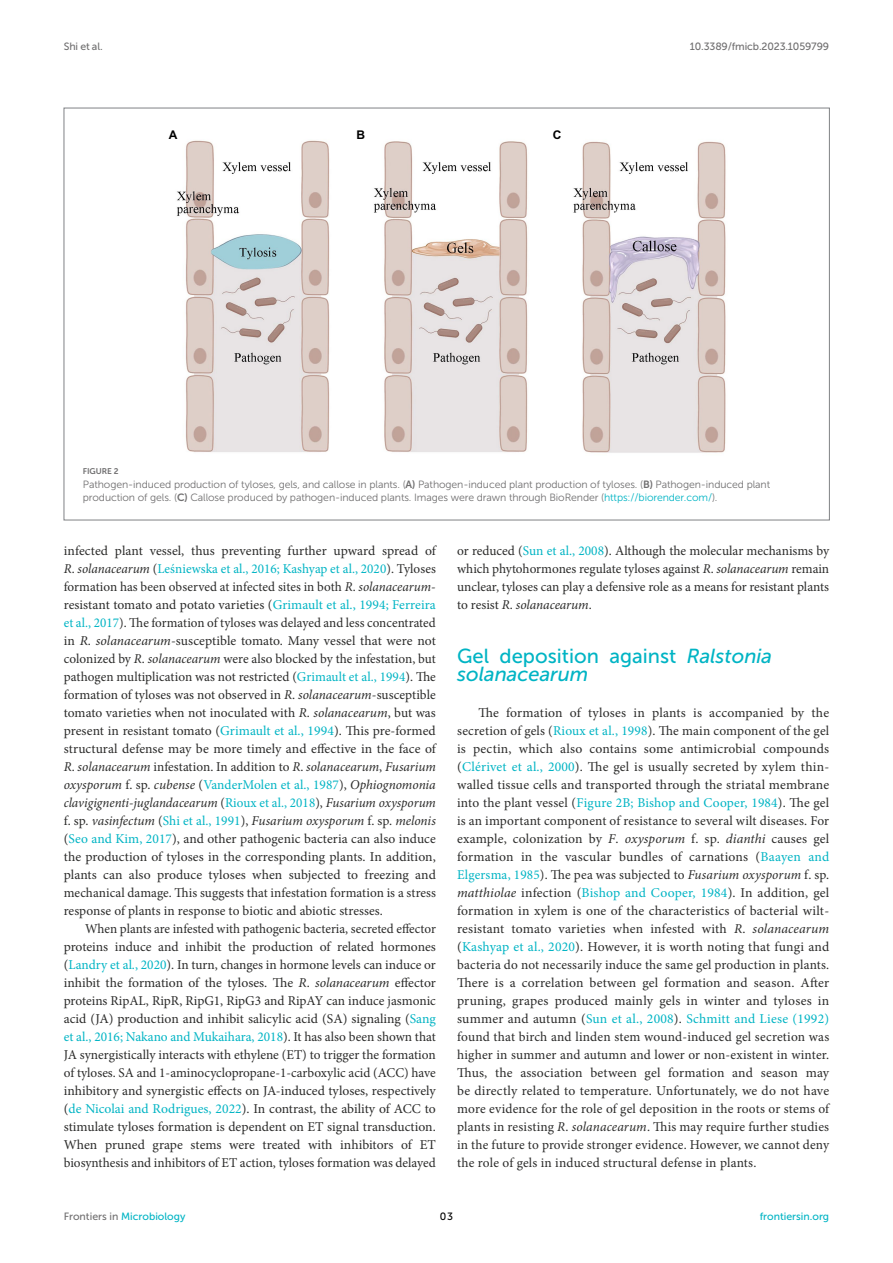
<style>
.page{position:relative;width:893px;height:1263px;background:#fff}
.page>*{position:absolute;margin:0;border:0;box-sizing:border-box;transform-origin:0 0}
.HEAD_1{font:italic 20.25px/18px "Museo Sans 500";color:#00b4c4}
.TEXT_FLUSH{font:13.5px/18px "Minion Pro";letter-spacing:.005em;color:#2b2b2a;text-align:justify}
.TEXT{font:13.5px/18px "Minion Pro";letter-spacing:-.005em;color:#2b2b2a;text-align:justify}
.t1{font:700 12px "Arial";color:#000}
.FIG_LEG{font:10.5px/13.5px "Museo Sans 300";letter-spacing:-.01em;color:#706f70}
.t2{font:10.5px "Museo Sans 500";color:#00b4c4}
.t3{font:10.5px "Museo Sans 500";letter-spacing:-.015em;color:#706f70}
.t4{font:10.5px "Museo Sans 500";color:#000}
.FIG_HD{font:8.25px "Museo Sans 700";letter-spacing:-.01em;color:#706f70}
.s1{font-family:"Museo Sans 700"}
.s2{color:#00b4c4}
.s3{font-style:italic}
.s4{font-style:normal}
.s5{color:#706f70}
</style>
<div class="page">
<img style="left:177px;top:140px;width:549px;height:313px">
<p class="t3" style="left:64px;top:41px;width:40px">Shi et al.</p>
<p class="t3" style="left:690px;top:41px;width:141px">10.3389/fmicb.2023.1059799</p>
<p class="t1" style="left:169px;top:127px;width:10px">A</p>
<p class="t1" style="left:357px;top:127px;width:10px">B</p>
<p class="t1" style="left:553px;top:127px;width:10px">C</p>
<p class="FIG_HD" style="left:83px;top:467px;width:37px">FIGURE 2</p>
<p class="FIG_LEG" style="left:83px;top:477px;width:689px">Pathogen-induced production of tyloses, gels, and callose in plants. (<span class="s1">A)</span> Pathogen-induced plant production of tyloses. (<span class="s1">B)</span> Pathogen-induced plant production of gels. (<span class="s1">C)</span> Callose produced by pathogen-induced plants. Images were drawn through BioRender (<span class="s2">https://biorender.com/</span>).</p>
<p class="TEXT_FLUSH" style="left:64px;top:542px;width:374px">infected plant vessel, thus preventing further upward spread of <span class="s3">R</span>. <span class="s3">solanacearum</span> (<span class="s2">Leśniewska et al., 2016; Kashyap et al., 2020</span>). Tyloses formation has been observed at infected sites in both <span class="s3">R</span>. <span class="s3">solanacearum&shy;</span>resistant tomato and potato varieties (<span class="s2">Grimault et al., 1994; Ferreira et al., 2017</span>). The formation of tyloses was delayed and less concentrated in <span class="s3">R</span>. <span class="s3">solanacearum</span>-susceptible tomato. Many vessel that were not colonized by <span class="s3">R</span>. <span class="s3">solanacearum</span> were also blocked by the infestation, but pathogen multiplication was not restricted (<span class="s2">Grimault et al., 1994</span>). The formation of tyloses was not observed in <span class="s3">R</span>. <span class="s3">solanacearum</span>-susceptible tomato varieties when not inoculated with <span class="s3">R</span>. <span class="s3">solanacearum</span>, but was present in resistant tomato (<span class="s2">Grimault et al., 1994</span>). This pre-formed structural defense may be more timely and effective in the face of <span class="s3">R</span>. <span class="s3">solanacearum</span> infestation. In addition to <span class="s3">R</span>. <span class="s3">solanacearum</span>, <span class="s3">Fusarium oxysporum</span> f. sp. <span class="s3">cubense</span> (<span class="s2">VanderMolen et al., 1987</span>), <span class="s3">Ophiognomonia clavigignenti-juglandacearum</span> (<span class="s2">Rioux et al., 2018</span>), <span class="s3">Fusarium oxysporum </span>f. sp. <span class="s3">vasinfectum</span> (<span class="s2">Shi et al., 1991</span>), <span class="s3">Fusarium oxysporum</span> f. sp. <span class="s3">melonis </span>(<span class="s2">Seo and Kim, 2017</span>), and other pathogenic bacteria can also induce the production of tyloses in the corresponding plants. In addition, plants can also produce tyloses when subjected to freezing and mechanical damage. This suggests that infestation formation is a stress response of plants in response to biotic and abiotic stresses.</p>
<p class="TEXT" style="left:64px;top:920px;width:374px;text-indent:21px">When plants are infested with pathogenic bacteria, secreted effector proteins induce and inhibit the production of related hormones (<span class="s2">Landry et al., 2020</span>). In turn, changes in hormone levels can induce or inhibit the formation of the tyloses. The <span class="s3">R</span>. <span class="s3">solanacearum</span> effector proteins RipAL, RipR, RipG1, RipG3 and RipAY can induce jasmonic acid (JA) production and inhibit salicylic acid (SA) signaling (<span class="s2">Sang et al., 2016; Nakano and Mukaihara, 2018</span>). It has also been shown that JA synergistically interacts with ethylene (ET) to trigger the formation of tyloses. SA and 1-aminocyclopropane-1-carboxylic acid (ACC) have inhibitory and synergistic effects on JA-induced tyloses, respectively (<span class="s2">de Nicolai and Rodrigues, 2022</span>). In contrast, the ability of ACC to stimulate tyloses formation is dependent on ET signal transduction.<br>When pruned grape stems were treated with inhibitors of ET biosynthesis and inhibitors of ET action, tyloses formation was delayed</p>
<p class="TEXT" style="left:457px;top:542px;width:374px">or reduced (<span class="s2">Sun et al., 2008</span>). Although the molecular mechanisms by which phytohormones regulate tyloses against <span class="s3">R</span>. <span class="s3">solanacearum</span> remain unclear, tyloses can play a defensive role as a means for resistant plants to resist <span class="s3">R</span>. <span class="s3">solanacearum</span>.</p>
<p class="HEAD_1" style="left:457px;top:647px;width:317px"><span class="s4">Gel deposition against</span> Ralstonia solanacearum</p>
<p class="TEXT_FLUSH" style="left:457px;top:704px;width:374px;text-indent:21px">The formation of tyloses in plants is accompanied by the secretion of gels (<span class="s2">Rioux et al., 1998</span>). The main component of the gel is pectin, which also contains some antimicrobial compounds (<span class="s2">Clérivet et al., 2000</span>). The gel is usually secreted by xylem thin&shy;walled tissue cells and transported through the striatal membrane into the plant vessel (<span class="s2">Figure 2B; Bishop and Cooper, 1984</span>). The gel is an important component of resistance to several wilt diseases. For example, colonization by <span class="s3">F</span>. <span class="s3">oxysporum</span> f. sp. <span class="s3">dianthi</span> causes gel formation in the vascular bundles of carnations (<span class="s2">Baayen and Elgersma, 1985</span>). The pea was subjected to <span class="s3">Fusarium oxysporum</span> f. sp. <span class="s3">matthiolae</span> infection (<span class="s2">Bishop and Cooper, 1984</span>). In addition, gel formation in xylem is one of the characteristics of bacterial wilt&shy;resistant tomato varieties when infested with <span class="s3">R</span>. <span class="s3">solanacearum </span>(<span class="s2">Kashyap et al., 2020</span>). However, it is worth noting that fungi and bacteria do not necessarily induce the same gel production in plants.<br>There is a correlation between gel formation and season. After pruning, grapes produced mainly gels in winter and tyloses in summer and autumn (<span class="s2">Sun et al., 2008</span>). <span class="s2">Schmitt and Liese (1992) </span>found that birch and linden stem wound-induced gel secretion was higher in summer and autumn and lower or non-existent in winter.<br>Thus, the association between gel formation and season may be directly related to temperature. Unfortunately, we do not have more evidence for the role of gel deposition in the roots or stems of plants in resisting <span class="s3">R</span>. <span class="s3">solanacearum</span>. This may require further studies in the future to provide stronger evidence. However, we cannot deny the role of gels in induced structural defense in plants.</p>
<p class="t2" style="left:64px;top:1211px;width:123px"><span class="s5">Frontiers in</span> Microbiology</p>
<p class="t4" style="left:440px;top:1211px;width:15px">03</p>
<p class="t2" style="left:760px;top:1211px;width:71px">frontiersin.org</p>
</div>
